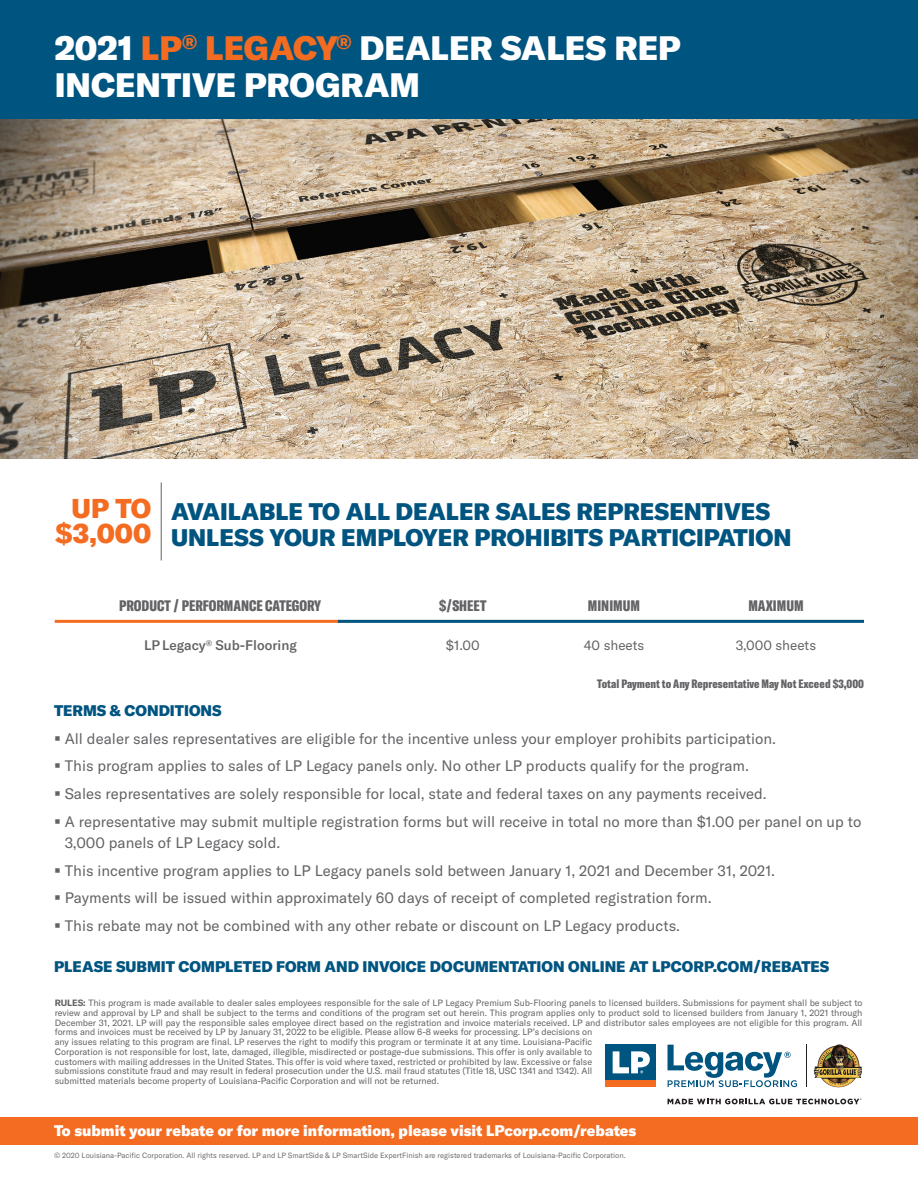
<style>
.page{position:relative;width:918px;height:1188px;background:#fff}
.page>*{position:absolute;margin:0;border:0;box-sizing:border-box;transform-origin:0 0}
.Headline{font:900 33px/37.5px "GT America";color:#fff}
.Headline-2{font:900 26.55px/25.3px "GT America";color:#f36c21;text-align:center}
.Body_Paragraph{font:900 23.4px/25.8px "GT America";color:#005480}
.Body_Paragraph-2{font:15px/21px "GT America";color:#636366}
.Body_Paragraph-3{font:900 15px "GT America";color:#005480}
.t1{font:900 15px "GT America";color:#fff}
.t2{font:900 extra-condensed 15px "GT America";color:#636366}
.t3{font:13.5px "GT America";color:#636366}
.t4{font:500 13.5px "GT America";color:#636366}
.Body_Paragraph-4{font:900 extra-condensed 12px "GT America";color:#636366}
.Body_Paragraph-5{font:9px/9.8px "GT America";letter-spacing:-.005em;color:#636366}
.t5{font:7.5px "GT America";color:#6d6e70}
.s1{color:#f36c21}
.s2{font-weight:700}
</style>
<div class="page">
<img style="left:0;top:119px;width:918px;height:339px">
<div style="left:0;top:1117px;width:918px;height:28px;background:#f36c21"></div>
<div style="left:0;top:0;width:918px;height:119px;background:#005480"></div>
<hr style="left:161px;top:482px;width:1px;height:78px;background:#636366">
<div style="left:606px;top:1045px;width:50px;height:35px;background:#005480"></div>
<div style="left:606px;top:1080px;width:50px;height:7px;background:#f36c21"></div>
<svg style="left:613px;top:1051px;width:37px;height:22px"></svg>
<hr style="left:806px;top:1044px;width:1px;height:43px;background:#231f20">
<svg style="left:668px;top:1098px;width:194px;height:6px"></svg>
<svg style="left:829px;top:1081px;width:19px;height:4px"></svg>
<svg style="left:819px;top:1044px;width:38px;height:31px"></svg>
<svg style="left:668px;top:1045px;width:129px;height:42px"></svg>
<hr style="left:55px;top:620px;width:286px;height:3px;background:#f36c21">
<hr style="left:338px;top:620px;width:526px;height:3px;background:#005480">
<p class="Headline" style="left:55px;top:28px;width:627px">2021 <span class="s1">LP</span><sup>®</sup> <span class="s1">LEGACY</span><sup>®</sup> DEALER SALES REP<br>INCENTIVE PROGRAM</p>
<p class="Headline-2" style="left:56px;top:495px;width:97px">UP TO $3,000</p>
<p class="Body_Paragraph" style="left:171px;top:499px;width:622px">AVAILABLE TO ALL DEALER SALES REPRESENTIVES<br>UNLESS YOUR EMPLOYER PROHIBITS PARTICIPATION</p>
<p class="t2" style="left:119px;top:596px;width:204px">PRODUCT / PERFORMANCE CATEGORY</p>
<p class="t2" style="left:439px;top:596px;width:49px">$/SHEET</p>
<p class="t2" style="left:588px;top:596px;width:54px">MINIMUM</p>
<p class="t2" style="left:748px;top:596px;width:57px">MAXIMUM</p>
<p class="t4" style="left:144px;top:637px;width:154px">LPLegacy<sup>®</sup> Sub-Flooring</p>
<p class="t3" style="left:446px;top:638px;width:35px">$1.00</p>
<p class="t3" style="left:584px;top:638px;width:62px">40 sheets</p>
<p class="t3" style="left:736px;top:638px;width:82px">3,000 sheets</p>
<p class="Body_Paragraph-4" style="left:597px;top:676px;width:268px">Total Payment to Any Representative May Not Exceed $3,000</p>
<p class="Body_Paragraph-3" style="left:54px;top:701px;width:169px">TERMS &amp; CONDITIONS</p>
<p class="Body_Paragraph-2" style="left:54px;top:728px;width:724px">▪ All dealer sales representatives are eligible for the incentive unless your employer prohibits participation.</p>
<p class="Body_Paragraph-2" style="left:54px;top:756px;width:696px">▪ This program applies to sales of LP Legacy panels only. No other LP products qualify for the program.</p>
<p class="Body_Paragraph-2" style="left:54px;top:783px;width:714px">▪ Sales representatives are solely responsible for local, state and federal taxes on any payments received.</p>
<p class="Body_Paragraph-2" style="left:65px;top:811px;width:798px;text-indent:-11px">▪ A representative may submit multiple registration forms but will receive in total no more than $1.00 per panel on up to<br>3,000 panels of LP Legacy sold.</p>
<p class="Body_Paragraph-2" style="left:54px;top:860px;width:723px">▪ This incentive program applies to LP Legacy panels sold between January 1, 2021 and December 31, 2021.</p>
<p class="Body_Paragraph-2" style="left:54px;top:888px;width:659px">▪ Payments will be issued within approximately 60 days of receipt of completed registration form.</p>
<p class="Body_Paragraph-2" style="left:54px;top:915px;width:627px">▪ This rebate may not be combined with any other rebate or discount on LP Legacy products.</p>
<p class="Body_Paragraph-3" style="left:54px;top:957px;width:777px">PLEASE SUBMIT COMPLETED FORM AND INVOICE DOCUMENTATION ONLINE AT LPCORP.COM/REBATES</p>
<p class="Body_Paragraph-5" style="left:55px;top:998px;width:809px"><span class="s2">RULES:</span> This program is made available to dealer sales employees responsible for the sale of LP Legacy Premium Sub-Flooring panels to licensed builders. Submissions for payment shall be subject to review and approval by LP and shall be subject to the terms and conditions of the program set out herein. This program applies only to product sold to licensed builders from January 1, 2021 through December 31, 2021. LP will pay the responsible sales employee direct based on the registration and invoice materials received. LP and distributor sales employees are not eligible for this program. All forms and invoices must be received by LP by January 31, 2022 to be eligible. Please allow 6-8 weeks for processing. LP’s decisions on<br>any issues relating to this program are final. LP reserves the right to modify this program or terminate it at any time. Louisiana-Pacific<br>Corporation is not responsible for lost, late, damaged, illegible, misdirected or postage-due submissions. This offer is only available to<br>customers with mailing addresses in the United States. This offer is void where taxed, restricted or prohibited by law. Excessive or false<br>submissions constitute fraud and may result in federal prosecution under the U.S. mail fraud statutes (Title 18, USC 1341 and 1342). All<br>submitted materials become property of Louisiana-Pacific Corporation and will not be returned.</p>
<p class="t1" style="left:54px;top:1121px;width:584px">To submit your rebate or for more information, please visit LPcorp.com/rebates</p>
<p class="t5" style="left:54px;top:1151px;width:573px">© 2020 Louisiana-Pacific Corporation. All rights reserved. LP and LP SmartSide &amp; LP SmartSide ExpertFinish are registered trademarks of Louisiana-Pacific Corporation.</p>
</div>
